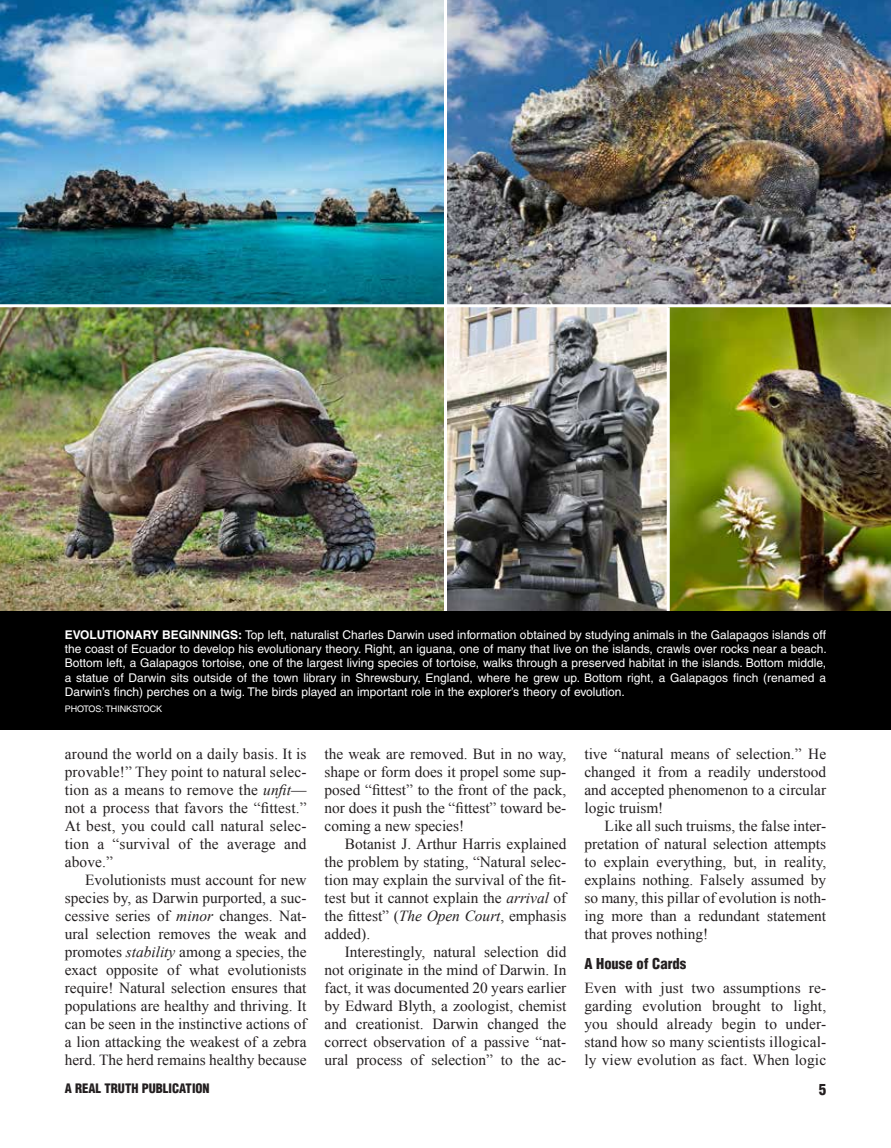
<style>
.page{position:relative;width:891px;height:1148px;background:#fff}
.page>*{position:absolute;margin:0;border:0;box-sizing:border-box;transform-origin:0 0}
.t1{font:15.3px/18px "Times New Roman";color:#231f20;text-align:justify}
.t2{font:900 condensed 15px "Helvetica";color:#231f20}
.t3{font:900 condensed 14.7px "Helvetica";color:#231f20}
.t4{font:900 condensed 12.75px "Helvetica";color:#231f20}
.t5{font:12px/14.2px "Helvetica";color:#fff;text-align:justify}
.t6{font:9px "Helvetica";letter-spacing:-.01em;color:#fff}
.s1{font-weight:700}
.s2{font-style:italic}
</style>
<div class="page">
<img style="left:0;top:0;width:891px;height:611px">
<hr style="left:0;top:304px;width:891px;height:3px;background:#fff">
<hr style="left:444px;top:0;width:3px;height:611px;background:#fff">
<hr style="left:667px;top:307px;width:3px;height:304px;background:#fff">
<div style="left:0;top:611px;width:891px;height:119px;background:#000"></div>
<p class="t5" style="left:65px;top:627px;width:764px"><span class="s1">EVOLUTIONARY BEGINNINGS:</span> Top left, naturalist Charles Darwin used information obtained by studying animals in the Galapagos islands off the coast of Ecuador to develop his evolutionary theory. Right, an iguana, one of many that live on the islands, crawls over rocks near a beach.<br>Bottom left, a Galapagos tortoise, one of the largest living species of tortoise, walks through a preserved habitat in the islands. Bottom middle, a statue of Darwin sits outside of the town library in Shrewsbury, England, where he grew up. Bottom right, a Galapagos finch (renamed a Darwin’s finch) perches on a twig. The birds played an important role in the explorer’s theory of evolution.</p>
<p class="t6" style="left:65px;top:704px;width:99px">PHOTOS: THINKSTOCK</p>
<p class="t1" style="left:65px;top:744px;width:243px">around the world on a daily basis. It is provable!” They point to natural selec&shy;tion as a means to remove the <span class="s2">unfit</span>— not a process that favors the “fittest.” At best, you could call natural selec&shy;tion a “survival of the average and above.”</p>
<p class="t1" style="left:65px;top:870px;width:243px;text-indent:20px">Evolutionists must account for new species by, as Darwin purported, a suc&shy;cessive series of <span class="s2">minor</span> changes. Nat&shy;ural selection removes the weak and promotes <span class="s2">stability</span> among a species, the exact opposite of what evolutionists require! Natural selection ensures that populations are healthy and thriving. It can be seen in the instinctive actions of a lion attacking the weakest of a zebra herd. The herd remains healthy because</p>
<p class="t1" style="left:325px;top:744px;width:243px">the weak are removed. But in no way, shape or form does it propel some sup&shy;posed “fittest” to the front of the pack, nor does it push the “fittest” toward be&shy;coming a new species!</p>
<p class="t1" style="left:325px;top:834px;width:243px;text-indent:20px">Botanist J. Arthur Harris explained the problem by stating, “Natural selec&shy;tion may explain the survival of the fit&shy;test but it cannot explain the <span class="s2">arrival</span> of the fittest” (<span class="s2">The Open Court</span>, emphasis added).</p>
<p class="t1" style="left:325px;top:942px;width:243px;text-indent:20px">Interestingly, natural selection did not originate in the mind of Darwin. In fact, it was documented 20 years earlier by Edward Blyth, a zoologist, chemist and creationist. Darwin changed the correct observation of a passive “nat&shy;ural process of selection” to the ac-</p>
<p class="t1" style="left:584px;top:744px;width:243px">tive “natural means of selection.” He changed it from a readily understood and accepted phenomenon to a circular logic truism!</p>
<p class="t1" style="left:584px;top:816px;width:243px;text-indent:20px">Like all such truisms, the false inter&shy;pretation of natural selection attempts to explain everything, but, in reality, explains nothing. Falsely assumed by so many, this pillar of evolution is noth&shy;ing more than a redundant statement that proves nothing!</p>
<p class="t3" style="left:584px;top:954px;width:103px">A House of Cards</p>
<p class="t1" style="left:584px;top:978px;width:243px">Even with just two assumptions re&shy;garding evolution brought to light, you should already begin to under&shy;stand how so many scientists illogical&shy;ly view evolution as fact. When logic</p>
<p class="t4" style="left:65px;top:1080px;width:146px">A REAL TRUTH PUBLICATION</p>
<p class="t2" style="left:819px;top:1080px;width:9px">5</p>
</div>
